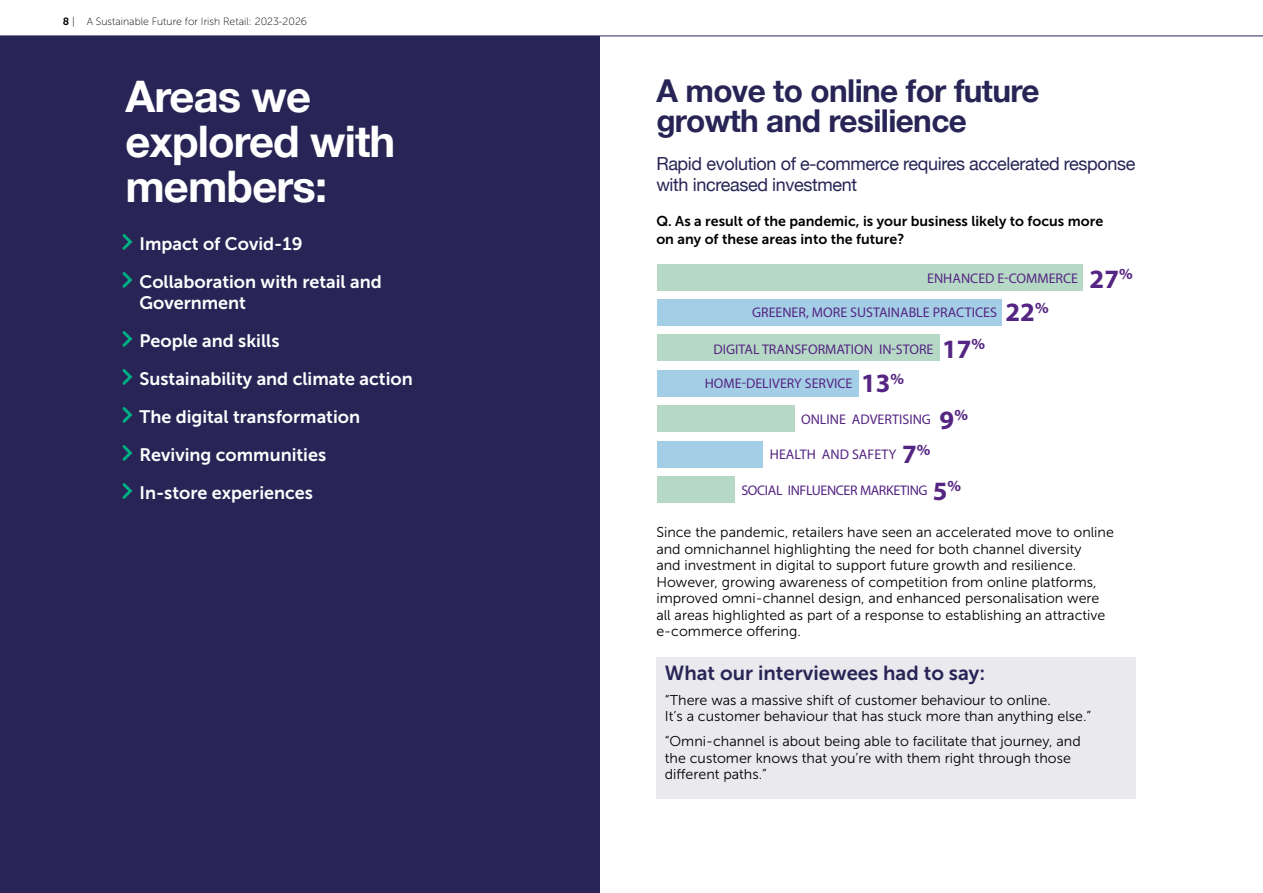
<style>
.page{position:relative;width:1263px;height:893px;background:#fff}
.page>*{position:absolute;margin:0;border:0;box-sizing:border-box;transform-origin:0 0}
.t1{font:700 43.5px/45px "Helvetica Neue";letter-spacing:-.02em;color:#fff}
.t2{font:700 31.5px/30px "Helvetica Neue";letter-spacing:-.02em;color:#282556}
.t3{font:20.25px "Museo Sans 700";color:#282556}
.t4{font:18px/38px "Museo Sans 700";color:#fff}
.t5{font:18px/21px "Helvetica Neue";letter-spacing:-.02em;color:#282556}
.t6{font:14.25px/16.5px "Museo Sans 300";color:#000}
.t7{font:14.25px/18px "Museo Sans 700";color:#000}
.t8{font:13.95px "Myriad Pro";color:#552583}
.t9{font:13.95px "Myriad Pro";letter-spacing:-.025em;color:#552583}
.t10{font:10.5px "Museo Sans 100";color:#000}
.s1{font-family:"Museo Sans 700"}
.s2{font-weight:700;font-size:26.55px}
</style>
<div class="page">
<div style="left:0;top:0;width:599px;height:893px;background:#282556"></div>
<div style="left:656px;top:657px;width:479px;height:142px;background:#eae9ee"></div>
<svg style="left:122px;top:234px;width:11px;height:16px"></svg>
<svg style="left:122px;top:272px;width:11px;height:16px"></svg>
<svg style="left:122px;top:331px;width:11px;height:16px"></svg>
<svg style="left:122px;top:369px;width:11px;height:16px"></svg>
<svg style="left:122px;top:407px;width:11px;height:16px"></svg>
<svg style="left:122px;top:445px;width:11px;height:16px"></svg>
<svg style="left:122px;top:483px;width:11px;height:16px"></svg>
<div style="left:657px;top:476px;width:78px;height:27px;background:#b6d9c6"></div>
<div style="left:657px;top:441px;width:105px;height:26px;background:#a4cee5"></div>
<div style="left:657px;top:405px;width:137px;height:27px;background:#b6d9c6"></div>
<div style="left:657px;top:370px;width:201px;height:26px;background:#a4cee5"></div>
<div style="left:657px;top:335px;width:282px;height:26px;background:#b6d9c6"></div>
<div style="left:657px;top:299px;width:344px;height:27px;background:#a4cee5"></div>
<div style="left:657px;top:264px;width:425px;height:26px;background:#b6d9c6"></div>
<svg style="left:0;top:0;width:1263px;height:36px"></svg>
<p class="t10" style="left:63px;top:16px;width:246px"><span class="s1">8</span> | A Sustainable Future for Irish Retail: 2023-2026</p>
<h1 class="t1" style="left:125px;top:75px;width:271px">Areas we explored with members:</h1>
<h2 class="t2" style="left:656px;top:77px;width:385px">A move to online for future growth and resilience</h2>
<p class="t5" style="left:656px;top:155px;width:480px">Rapid evolution of e-commerce requires accelerated response with increased investment</p>
<p class="t7" style="left:656px;top:212px;width:448px">Q. As a result of the pandemic, is your business likely to focus more on any of these areas into the future?</p>
<p class="t4" style="left:139px;top:225px;width:244px">Impact of Covid-19<br>Collaboration with retail and</p>
<p class="t4" style="left:139px;top:284px;width:275px">Government<br>People and skills<br>Sustainability and climate action<br>The digital transformation<br>Reviving communities<br>In-store experiences</p>
<p class="t8" style="left:927px;top:270px;width:207px">ENHANCED E-COMMERCE <span class="s2">27</span><sup>%</sup></p>
<p class="t8" style="left:752px;top:303px;width:298px">GREENER, MORE SUSTAINABLE PRACTICES <span class="s2">22</span><sup>%</sup></p>
<p class="t8" style="left:713px;top:340px;width:273px">DIGITAL TRANSFORMATION IN-STORE <span class="s2">17</span><sup>%</sup></p>
<p class="t8" style="left:705px;top:374px;width:201px">HOME-DELIVERY SERVICE <span class="s2">13</span><sup>%</sup></p>
<p class="t8" style="left:801px;top:411px;width:168px">ONLINE ADVERTISING <span class="s2">9</span><sup>%</sup></p>
<p class="t8" style="left:770px;top:445px;width:162px">HEALTH AND SAFETY <span class="s2">7</span><sup>%</sup></p>
<p class="t9" style="left:741px;top:482px;width:221px">SOCIAL INFLUENCER MARKETING <span class="s2">5</span><sup>%</sup></p>
<p class="t6" style="left:656px;top:524px;width:459px">Since the pandemic, retailers have seen an accelerated move to online and omnichannel highlighting the need for both channel diversity<br>and investment in digital to support future growth and resilience.<br>However, growing awareness of competition from online platforms, improved omni-channel design, and enhanced personalisation were all areas highlighted as part of a response to establishing an attractive e-commerce offering.</p>
<h3 class="t3" style="left:665px;top:662px;width:322px">What our interviewees had to say:</h3>
<p class="t6" style="left:665px;top:692px;width:428px">“There was a massive shift of customer behaviour to online.<br>It’s a customer behaviour that has stuck more than anything else.”</p>
<p class="t6" style="left:665px;top:733px;width:417px">“Omni-channel is about being able to facilitate that journey, and the customer knows that you’re with them right through those different paths.”</p>
</div>
